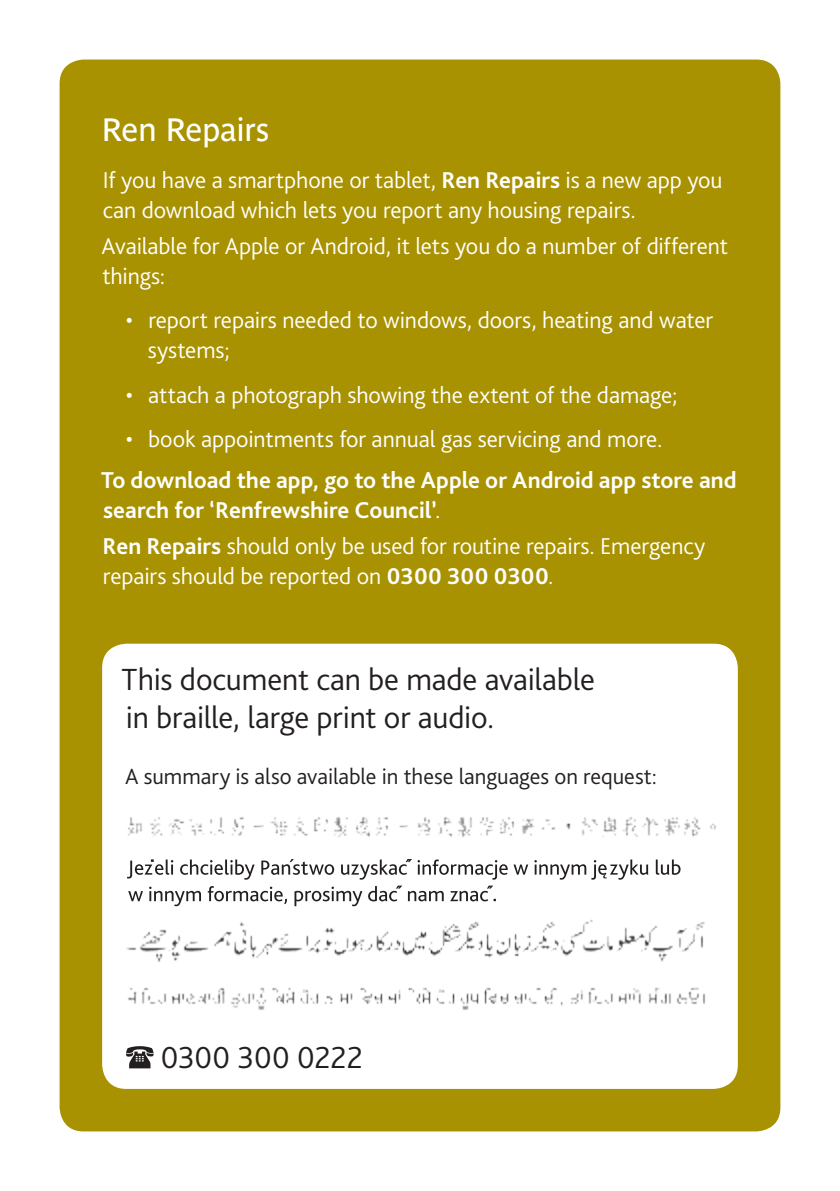
<style>
.page{position:relative;width:840px;height:1191px;background:#fff}
.page>*{position:absolute;margin:0;border:0;box-sizing:border-box;transform-origin:0 0}
.t1{font:300 32px/38.4px "Bliss Pro";letter-spacing:-.005em;color:#231f20}
.t2{font:32px "Parisine Std";letter-spacing:-.015em;color:#fff}
.t3{font:300 24px/30px "Bliss Pro";letter-spacing:-.005em;color:#fff}
.t4{font:700 24px/30px "Bliss Pro";color:#fff}
.t5{font:300 23px "Bliss Pro";color:#231f20}
.s1{font-weight:700}
.s2{font-weight:300}
</style>
<div class="page">
<div style="left:60px;top:60px;width:720px;height:1071px;background:#a89201;border-radius:24px"></div>
<div style="left:102px;top:643px;width:635px;height:446px;background:#fff;border-radius:24px"></div>
<img style="left:127px;top:817px;width:589px;height:21px">
<svg style="left:128px;top:885px;width:367px;height:21px"></svg>
<svg style="left:127px;top:859px;width:553px;height:20px"></svg>
<img style="left:126px;top:919px;width:579px;height:43px">
<img style="left:128px;top:987px;width:577px;height:23px">
<svg style="left:126px;top:1046px;width:27px;height:22px"></svg>
<h1 class="t2" style="left:102px;top:112px;width:169px">Ren Repairs</h1>
<p class="t3" style="left:103px;top:165px;width:621px">If you have a smartphone or tablet, <span class="s1">Ren Repairs</span> is a new app you can download which lets you report any housing repairs.</p>
<p class="t3" style="left:101px;top:230px;width:627px">Available for Apple or Android, it lets you do a number of different things:</p>
<p class="t3" style="left:148px;top:305px;width:566px;text-indent:-22px">• report repairs needed to windows, doors, heating and water systems;</p>
<p class="t3" style="left:126px;top:379px;width:553px">• attach a photograph showing the extent of the damage;</p>
<p class="t3" style="left:126px;top:423px;width:538px">• book appointments for annual gas servicing and more.</p>
<p class="t4" style="left:101px;top:464px;width:637px">To download the app, go to the Apple or Android app store and search for ‘Renfrewshire Council’<span class="s2">.</span></p>
<p class="t3" style="left:103px;top:530px;width:604px"><span class="s1">Ren Repairs</span> should only be used for routine repairs. Emergency repairs should be reported on <span class="s1">0300 300 0300</span>.</p>
<h1 class="t1" style="left:121px;top:659px;width:474px">This document can be made available in braille, large print or audio.</h1>
<p class="t5" style="left:125px;top:762px;width:533px">A summary is also available in these languages on request:</p>
<h1 class="t1" style="left:161px;top:1037px;width:203px">0300 300 0222</h1>
</div>
